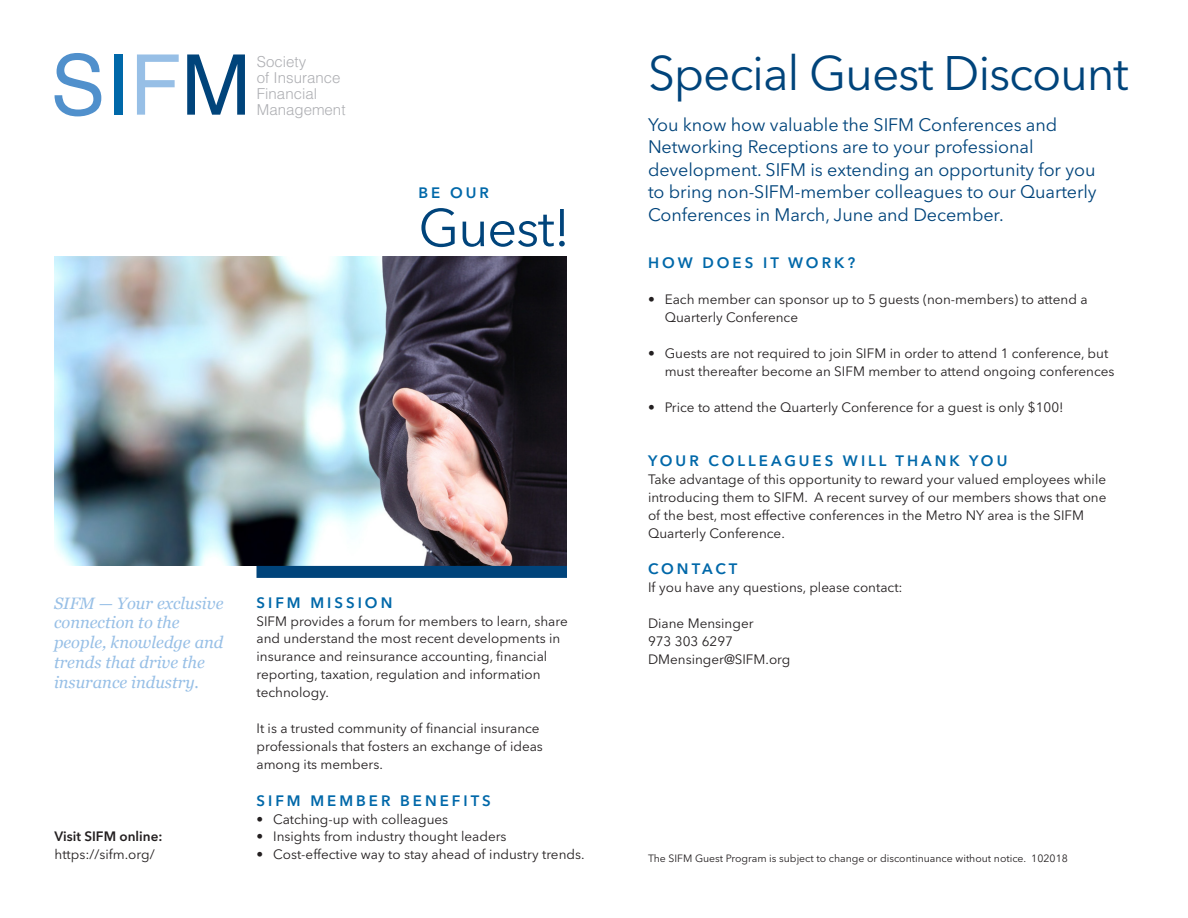
<style>
.page{position:relative;width:1188px;height:918px;background:#fff}
.page>*{position:absolute;margin:0;border:0;box-sizing:border-box;transform-origin:0 0}
.t1{font:52.5px "Avenir Next LT Pro";letter-spacing:-.025em;color:#00447b}
.t2{font:48px "Avenir Next LT Pro";letter-spacing:-.025em;color:#00447b}
.t3{font:18px/22.5px "Avenir Next LT Pro";letter-spacing:-.005em;color:#00447b}
.t4{font:italic 16.5px/19.8px "Georgia";color:#97bfe6}
.t5{font:600 15px "Avenir Next LT Pro";letter-spacing:.2em;color:#0068a9}
.t6{font:300 15px/16.2px "Helvetica";color:#aeafb3}
.t7{font:13.5px/18px "Avenir Next LT Pro";color:#231f20}
.t8{font:600 13.5px "Avenir Next LT Pro";color:#231f20}
.t9{font:10.5px "Avenir Next LT Pro";color:#231f20}
</style>
<div class="page">
<svg style="left:54px;top:53px;width:47px;height:63px"></svg>
<div style="left:115px;top:54px;width:8px;height:61px;background:#0068a9"></div>
<svg style="left:137px;top:54px;width:42px;height:61px"></svg>
<svg style="left:187px;top:54px;width:58px;height:61px"></svg>
<img style="left:55px;top:256px;width:512px;height:310px">
<div style="left:256px;top:566px;width:311px;height:12px;background:#00447b"></div>
<p class="t6" style="left:257px;top:52px;width:90px">Society<br>of Insurance<br>Financial<br>Management</p>
<p class="t5" style="left:418px;top:184px;width:72px">BE OUR</p>
<h1 class="t1" style="left:418px;top:197px;width:154px">Guest!</h1>
<p class="t4" style="left:54px;top:593px;width:171px">SIFM — Your exclusive connection to the people, knowledge and trends that drive the insurance industry.</p>
<p class="t8" style="left:55px;top:828px;width:109px">VISIT SIFM ONLINE:</p>
<p class="t7" style="left:55px;top:845px;width:102px">https://sifm.org/</p>
<p class="t5" style="left:256px;top:593px;width:83px">SIFM MISSION</p>
<p class="t7" style="left:256px;top:612px;width:313px">SIFM provides a forum for members to learn, share and understand the most recent developments in insurance and reinsurance accounting, financial reporting, taxation, regulation and information technology.</p>
<p class="t7" style="left:256px;top:720px;width:288px">It is a trusted community of financial insurance professionals that fosters an exchange of ideas among its members.</p>
<p class="t5" style="left:256px;top:791px;width:236px">SIFM MEMBER BENEFITS</p>
<p class="t7" style="left:256px;top:810px;width:193px">• Catching-up with colleagues</p>
<p class="t7" style="left:256px;top:828px;width:252px">• Insights from industry thought leaders</p>
<p class="t7" style="left:256px;top:846px;width:330px">• Cost-effective way to stay ahead of industry trends.</p>
<h2 class="t2" style="left:648px;top:45px;width:482px">Special Guest Discount</h2>
<p class="t3" style="left:648px;top:113px;width:450px">You know how valuable the SIFM Conferences and Networking Receptions are to your professional development. SIFM is extending an opportunity for you to bring non-SIFM-member colleagues to our Quarterly Conferences in March, June and December.</p>
<p class="t5" style="left:648px;top:253px;width:82px">HO W DOES</p>
<p class="t5" style="left:763px;top:253px;width:94px">IT WOR K?</p>
<p class="t7" style="left:665px;top:290px;width:424px;text-indent:-17px">• Each member can sponsor up to 5 guests (non-members) to attend a<br>Quarterly Conference</p>
<p class="t7" style="left:665px;top:344px;width:451px;text-indent:-17px">• Guests are not required to join SIFM in order to attend 1 conference, but must thereafter become an SIFM member to attend ongoing conferences</p>
<p class="t7" style="left:648px;top:398px;width:417px">• Price to attend the Quarterly Conference for a guest is only $100!</p>
<p class="t5" style="left:648px;top:451px;width:361px">YOUR COLLEAGUES WILL TH ANK YOU</p>
<p class="t7" style="left:648px;top:470px;width:460px">Take advantage of this opportunity to reward your valued employees while introducing them to SIFM. A recent survey of our members shows that one of the best, most effective conferences in the Metro NY area is the SIFM Quarterly Conference.</p>
<p class="t5" style="left:648px;top:559px;width:14px">CON</p>
<p class="t5" style="left:692px;top:559px;width:47px">TAC T</p>
<p class="t7" style="left:648px;top:578px;width:256px">If you have any questions, please contact:</p>
<p class="t7" style="left:648px;top:614px;width:144px">Diane Mensinger<br>973 303 6297<br>DMensinger@SIFM.org</p>
<p class="t9" style="left:648px;top:852px;width:421px">The SIFM Guest Program is subject to change or discontinuance without notice. 102018</p>
</div>
